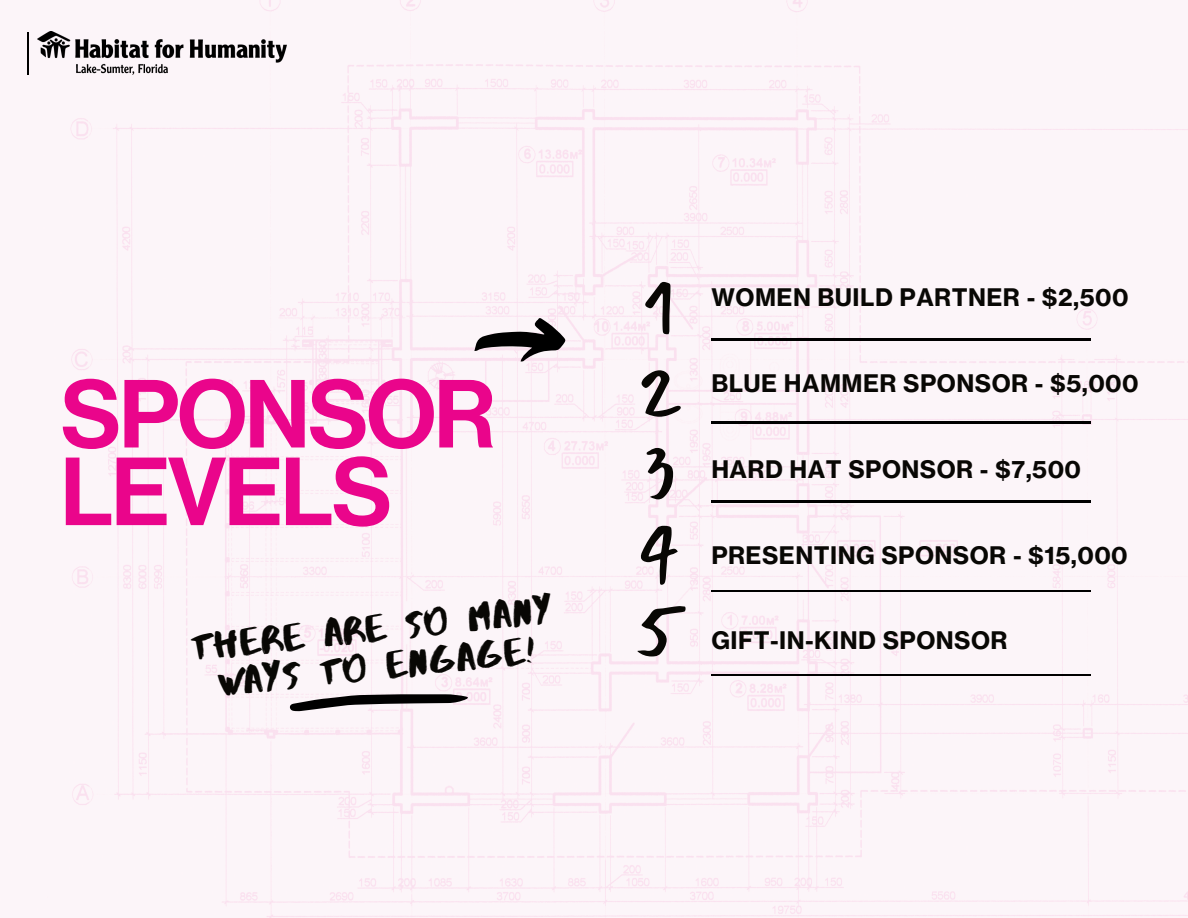
<style>
.page{position:relative;width:1188px;height:918px;background:#fff}
.page>*{position:absolute;margin:0;border:0;box-sizing:border-box;transform-origin:0 0}
.t1{font:94.5px/77.7px "N Haas Grotesk DS Pro 65 Md";letter-spacing:-.02em;color:#ea058b}
.t2{font:76.2px/80.4px "Mansalva";color:#080704}
.t3{font:38.7px/38.4px "Abys";color:#080704;text-align:center}
.t4{font:23.85px "N Haas Grotesk TX Pro 75 Bd";letter-spacing:.02em;color:#080704}
</style>
<div class="page">
<img style="left:27px;top:0;width:1161px;height:918px">
<svg style="left:290px;top:694px;width:178px;height:17px"></svg>
<svg style="left:474px;top:318px;width:92px;height:44px"></svg>
<hr style="left:711px;top:421px;width:379px;height:3px;background:#000">
<hr style="left:711px;top:338px;width:380px;height:2px;background:#000">
<hr style="left:711px;top:501px;width:379px;height:2px;background:#000">
<hr style="left:711px;top:590px;width:379px;height:2px;background:#000">
<hr style="left:711px;top:674px;width:379px;height:1px;background:#000">
<hr style="left:28px;top:32px;width:1px;height:43px;background:#000">
<img style="left:38px;top:32px;width:248px;height:43px">
<h1 class="t1" style="left:61px;top:377px;width:437px">SPONSOR<br>LEVELS</h1>
<h3 class="t3" style="left:190px;top:621px;width:363px;rotate:-6deg">THERE ARE SO MANY<br>WAYS TO ENGAGE!</h3>
<h2 class="t2" style="left:635px;top:268px;width:51px">1<br>2<br>3<br>4<br>5</h2>
<p class="t4" style="left:711px;top:282px;width:419px">WOMEN BUILD PARTNER - $2,500</p>
<p class="t4" style="left:711px;top:368px;width:429px">BLUE HAMMER SPONSOR - $5,000</p>
<p class="t4" style="left:711px;top:454px;width:371px">HARD HAT SPONSOR - $7,500</p>
<p class="t4" style="left:711px;top:540px;width:418px">PRESENTING SPONSOR - $15,000</p>
<p class="t4" style="left:711px;top:626px;width:298px">GIFT-IN-KIND SPONSOR</p>
</div>
